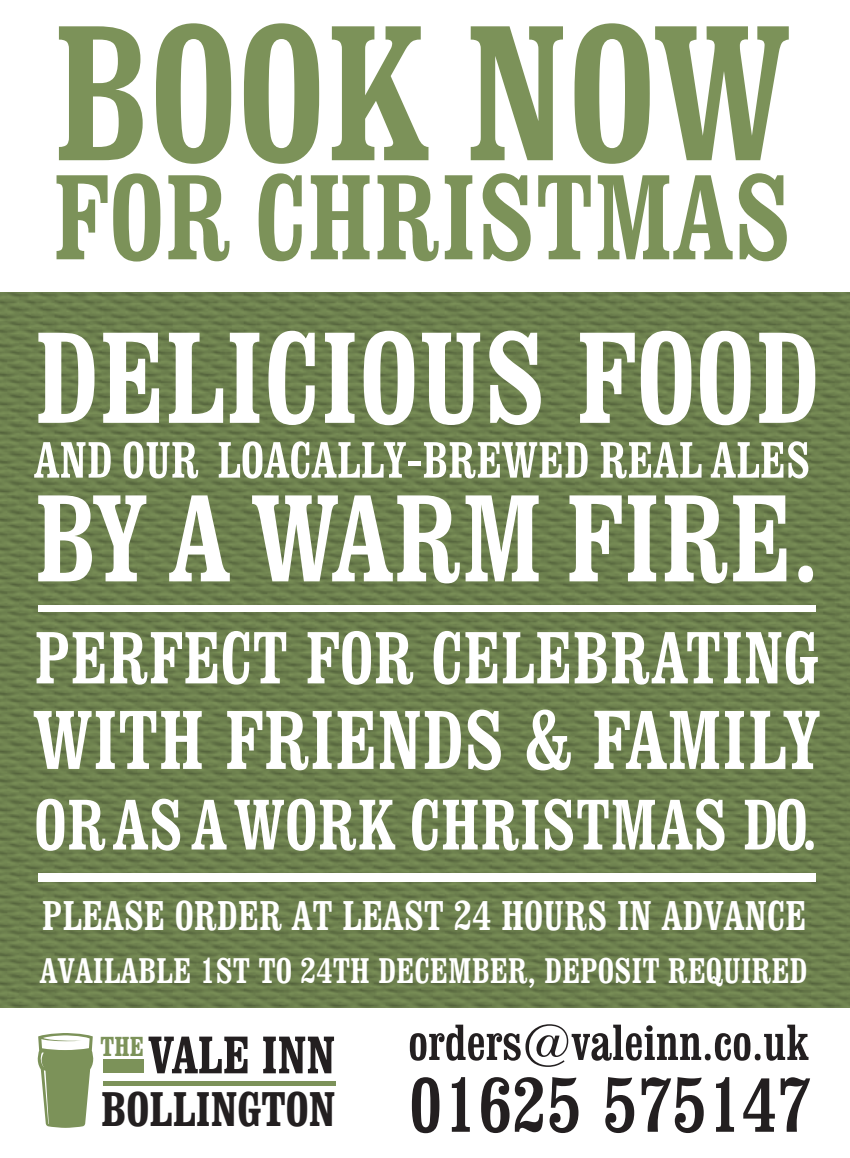
<style>
.page{position:relative;width:850px;height:1158px;background:#fff}
.page>*{position:absolute;margin:0;border:0;box-sizing:border-box;transform-origin:0 0}
.t1{font:condensed 197.92px "Clarendon BT";color:#7c9259}
.t2{font:condensed 133.17px "Clarendon BT";color:#fff}
.t3{font:condensed 127.05px "Clarendon BT";color:#fff}
.t4{font:condensed 124.25px "Clarendon BT";color:#7c9259}
.t5{font:condensed 85.75px "Clarendon BT";color:#fff}
.t6{font:condensed 78.92px "Clarendon BT";color:#231f20}
.t7{font:condensed 75.77px "Clarendon BT";color:#fff}
.t8{font:condensed 73.5px "Clarendon BT";color:#fff}
.t9{font:condensed 52.5px "Clarendon BT";color:#fff}
.t10{font:700 condensed 51.8px "Clarendon BT";color:#231f20}
.t11{font:condensed 50.23px "Clarendon BT";letter-spacing:.005em;color:#231f20}
.t12{font:700 condensed 48.12px "Clarendon BT";color:#231f20}
.t13{font:condensed 43.05px "Clarendon BT";color:#fff}
.t14{font:condensed 36.93px "Clarendon BT";color:#fff}
.t15{font:700 condensed 27.3px "Clarendon BT";color:#7c9259}
.s1{font-size:86.1px}
</style>
<div class="page">
<img style="left:0;top:292px;width:850px;height:716px">
<div style="left:103px;top:1059px;width:40px;height:14px;background:#7c9259"></div>
<div style="left:103px;top:1080px;width:232px;height:5px;background:#7c9259"></div>
<svg style="left:37px;top:1033px;width:57px;height:94px"></svg>
<div style="left:38px;top:605px;width:777px;height:7px;background:#fff"></div>
<div style="left:38px;top:873px;width:777px;height:8px;background:#fff"></div>
<h1 class="t1" style="left:53px;top:-30px;width:740px">BOOK NOW</h1>
<h3 class="t4" style="left:53px;top:140px;width:740px">FOR CHRISTMAS</h3>
<h2 class="t2" style="left:34px;top:295px;width:787px">DELICIOUS FOOD</h2>
<h3 class="t9" style="left:34px;top:427px;width:777px">AND OUR LOACALLY-BREWED REAL ALES</h3>
<h3 class="t3" style="left:34px;top:459px;width:787px">BY A WARM FIRE.</h3>
<h3 class="t7" style="left:34px;top:610px;width:787px">PERFECT FOR CELEBRATING</h3>
<h3 class="t5" style="left:34px;top:686px;width:787px">WITH FRIENDS &amp; <span class="s1">F</span>AMI<span class="s1">LY</span></h3>
<h3 class="t8" style="left:34px;top:778px;width:785px">ORASAWORK CHRISTMAS DO.</h3>
<p class="t13" style="left:42px;top:888px;width:766px">PLEASE ORDER AT LEAST 24 HOURS IN ADVANCE</p>
<p class="t14" style="left:40px;top:947px;width:769px">AVAILABLE 1ST TO 24TH DECEMBER, DEPOSIT REQUIRED</p>
<h3 class="t10" style="left:148px;top:1022px;width:188px">VALE INN</h3>
<p class="t15" style="left:101px;top:1029px;width:45px">THE</p>
<h3 class="t12" style="left:101px;top:1079px;width:236px">BOLLINGTON</h3>
<h3 class="t11" style="left:408px;top:1011px;width:402px">orders@valeinn.co.uk</h3>
<h3 class="t6" style="left:408px;top:1055px;width:405px">01625 575147</h3>
</div>
